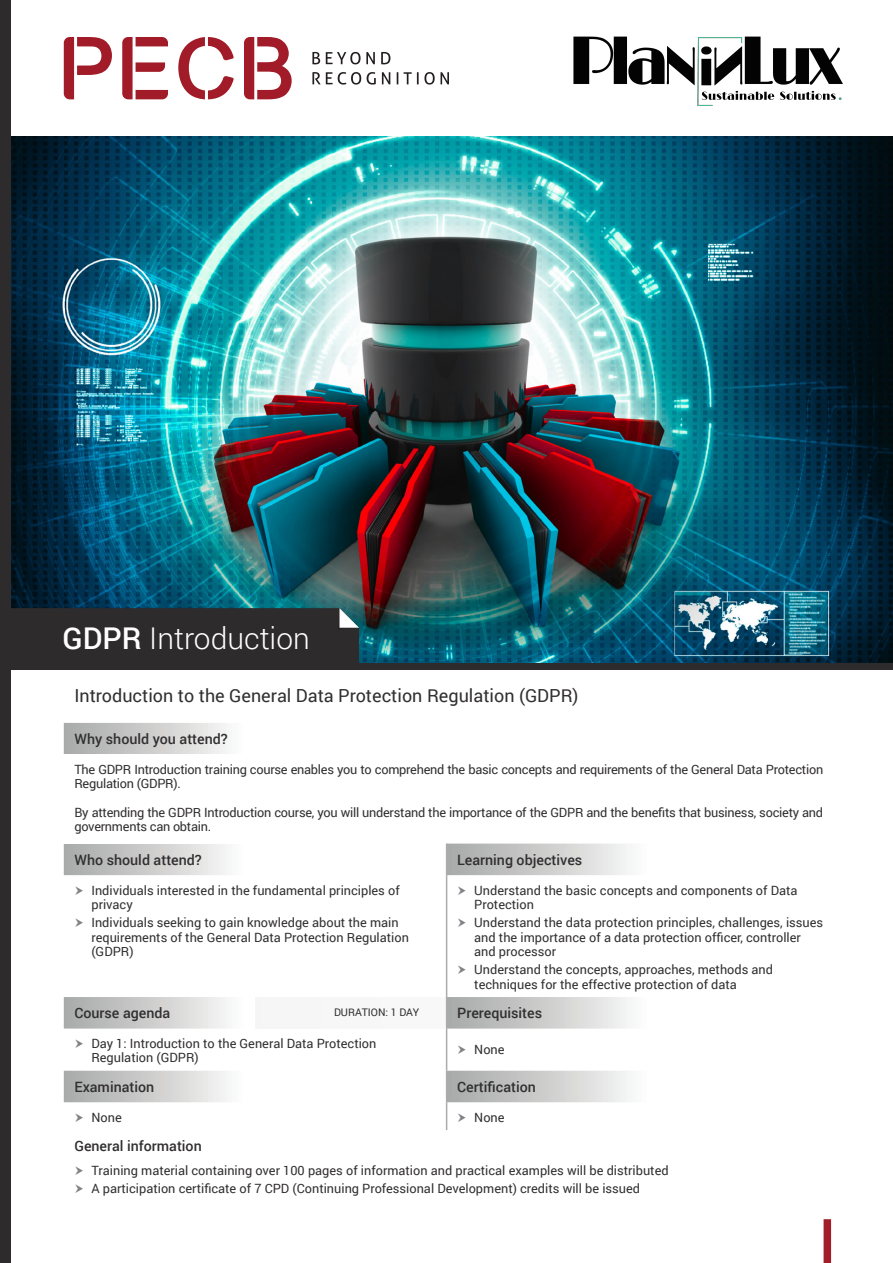
<style>
.page{position:relative;width:893px;height:1263px;background:#fff}
.page>*{position:absolute;margin:0;border:0;box-sizing:border-box;transform-origin:0 0}
.t1{font:300 30px "Roboto";color:#fff}
.t2{font:18px "Roboto";color:#312f30}
.Table1{font:500 14.25px "Roboto";color:#312f30}
.t3{font:12.75px/14.2px "Roboto";color:#312f30}
.t4{font:12.75px/14.2px "Roboto";letter-spacing:-.02em;color:#312f30}
.Table1-2{font:10.5px "Roboto";color:#312f30}
.s1{font-weight:500}
</style>
<div class="page">
<img style="left:11px;top:136px;width:882px;height:527px">
<div style="left:824px;top:1219px;width:7px;height:44px;background:#a11e29"></div>
<div style="left:0;top:0;width:11px;height:1263px;background:#2e2b2c"></div>
<div style="left:11px;top:608px;width:348px;height:55px;background:#2e2b2c"></div>
<div style="left:0;top:663px;width:893px;height:7px;background:#2e2b2c"></div>
<svg style="left:64px;top:723px;width:382px;height:379px"></svg>
<div style="left:64px;top:754px;width:765px;height:89px;background:#fff"></div>
<svg style="left:447px;top:843px;width:182px;height:259px"></svg>
<div style="left:255px;top:997px;width:192px;height:31px;background:#f7f7f8"></div>
<hr style="left:446px;top:843px;width:1px;height:32px;background:#ababac">
<hr style="left:446px;top:875px;width:1px;height:122px;background:#ababac">
<hr style="left:446px;top:1028px;width:1px;height:43px;background:#ababac">
<hr style="left:446px;top:1071px;width:1px;height:31px;background:#ababac">
<svg style="left:446px;top:1102px;width:1px;height:28px"></svg>
<hr style="left:446px;top:997px;width:1px;height:31px;background:#ababac">
<svg style="left:64px;top:37px;width:48px;height:62px"></svg>
<svg style="left:122px;top:37px;width:46px;height:62px"></svg>
<svg style="left:178px;top:37px;width:56px;height:62px"></svg>
<svg style="left:244px;top:37px;width:48px;height:62px"></svg>
<svg style="left:312px;top:52px;width:8px;height:12px"></svg>
<svg style="left:326px;top:52px;width:49px;height:12px"></svg>
<svg style="left:381px;top:52px;width:9px;height:12px"></svg>
<svg style="left:312px;top:72px;width:49px;height:13px"></svg>
<svg style="left:367px;top:72px;width:9px;height:13px"></svg>
<svg style="left:382px;top:72px;width:8px;height:12px"></svg>
<svg style="left:397px;top:72px;width:1px;height:12px"></svg>
<svg style="left:404px;top:72px;width:45px;height:13px"></svg>
<img style="left:573px;top:36px;width:270px;height:70px">
<svg style="left:75px;top:886px;width:8px;height:8px"></svg>
<svg style="left:75px;top:918px;width:8px;height:9px"></svg>
<svg style="left:458px;top:886px;width:8px;height:8px"></svg>
<svg style="left:458px;top:918px;width:8px;height:9px"></svg>
<svg style="left:458px;top:965px;width:8px;height:9px"></svg>
<svg style="left:75px;top:1039px;width:8px;height:9px"></svg>
<svg style="left:458px;top:1045px;width:8px;height:9px"></svg>
<p class="t1" style="left:63px;top:618px;width:249px"><span class="s1">GDPR</span> Introduction</p>
<p class="t2" style="left:74px;top:682px;width:506px">Introduction to the General Data Protection Regulation (GDPR)</p>
<p class="Table1" style="left:74px;top:729px;width:155px">Why should you attend?</p>
<p class="t4" style="left:74px;top:762px;width:750px">The GDPR Introduction training course enables you to comprehend the basic concepts and requirements of the General Data Protection<br>Regulation (GDPR).</p>
<p class="t4" style="left:74px;top:804px;width:750px">By attending the GDPR Introduction course, you will understand the importance of the GDPR and the benefits that business, society and governments can obtain.</p>
<p class="Table1" style="left:74px;top:849px;width:129px">Who should attend?</p>
<p class="Table1" style="left:457px;top:849px;width:127px">Learning objectives</p>
<p class="t3" style="left:91px;top:882px;width:310px">Individuals interested in the fundamental principles of privacy</p>
<p class="t3" style="left:91px;top:915px;width:319px">Individuals seeking to gain knowledge about the main requirements of the General Data Protection Regulation (GDPR)</p>
<p class="t3" style="left:474px;top:882px;width:325px">Understand the basic concepts and components of Data<br>Protection</p>
<p class="t3" style="left:474px;top:915px;width:350px">Understand the data protection principles, challenges, issues and the importance of a data protection officer, controller and processor</p>
<p class="t3" style="left:474px;top:962px;width:300px">Understand the concepts, approaches, methods and techniques for the effective protection of data</p>
<p class="Table1" style="left:74px;top:1003px;width:97px">Course agenda</p>
<p class="Table1-2" style="left:334px;top:1005px;width:87px">DURATION: 1 DAY</p>
<p class="Table1" style="left:457px;top:1003px;width:87px">Prerequisites</p>
<p class="t3" style="left:91px;top:1036px;width:287px">Day 1: Introduction to the General Data Protection<br>Regulation (GDPR)</p>
<p class="t3" style="left:474px;top:1042px;width:32px">None</p>
<p class="Table1" style="left:74px;top:1076px;width:81px">Examination</p>
<p class="Table1" style="left:457px;top:1076px;width:80px">Certification</p>
<p class="t3" style="left:91px;top:1109px;width:32px">None</p>
<p class="t3" style="left:474px;top:1109px;width:32px">None</p>
<p class="Table1" style="left:74px;top:1136px;width:129px">General information</p>
<p class="t3" style="left:91px;top:1162px;width:579px">Training material containing over 100 pages of information and practical examples will be distributed</p>
<p class="t3" style="left:91px;top:1181px;width:550px">A participation certificate of 7 CPD (Continuing Professional Development) credits will be issued</p>
</div>
